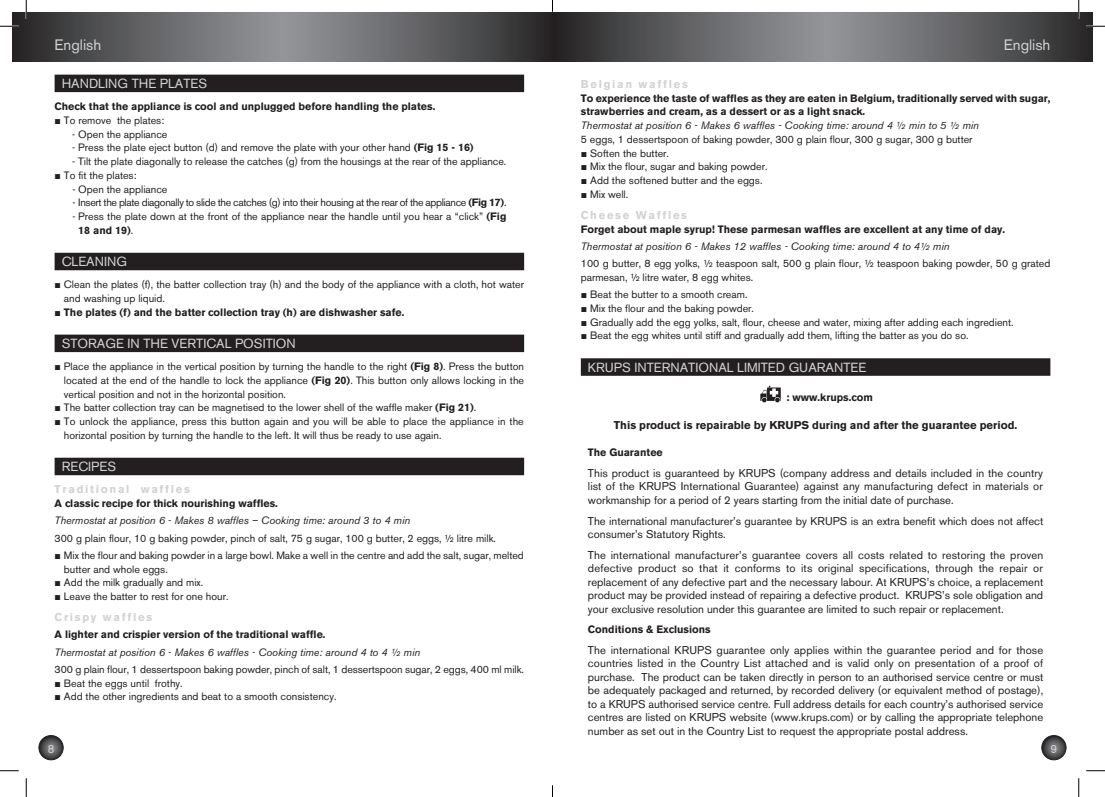
<style>
.page{position:relative;width:1105px;height:797px;background:#fff}
.page>*{position:absolute;margin:0;border:0;box-sizing:border-box;transform-origin:0 0}
.t1{font:15px "Akzidenz Grotesk BE";color:#d1d2d4}
.t2{font:13.12px "Akzidenz Grotesk BE";color:#d1d2d4}
.t3{font:11.88px "Akzidenz Grotesk BE";color:#d1d2d4;scale:.95 1}
.t4{font:11.25px/13.5px "Akzidenz Grotesk BE";color:#231f20;text-align:justify}
.t5{font:700 11.25px "Akzidenz Grotesk BE";color:#231f20}
.t6{font:700 11.25px "Akzidenz Grotesk BE";letter-spacing:.15em;color:#d1d2d4}
.t7{font:10.62px/13.8px "Akzidenz Grotesk BE";color:#231f20}
.t8{font:700 10.62px/13.8px "Akzidenz Grotesk BE";color:#231f20}
.t9{font:italic 10.62px "Akzidenz Grotesk BE";color:#231f20}
.t10{font:10.62px "Akzidenz Grotesk BE";letter-spacing:-.03em;color:#231f20}
.s1{font-family:"Arial"}
.s2{font-weight:700}
.s3{font-family:"Arial";font-weight:400}
</style>
<div class="page">
<svg style="left:39px;top:735px;width:24px;height:24px"></svg>
<div style="left:39px;top:735px;width:24px;height:25px;border:1px solid #231f20;border-radius:50%"></div>
<svg style="left:1042px;top:735px;width:24px;height:24px"></svg>
<div style="left:1041px;top:735px;width:25px;height:25px;border:1px solid #231f20;border-radius:50%"></div>
<svg style="left:12px;top:12px;width:540px;height:50px;background:#606163"></svg>
<svg style="left:552px;top:12px;width:541px;height:50px;background:#606163"></svg>
<div style="left:55px;top:75px;width:469px;height:17px;background:#231f20"></div>
<div style="left:55px;top:253px;width:469px;height:17px;background:#231f20"></div>
<div style="left:55px;top:334px;width:469px;height:18px;background:#231f20"></div>
<div style="left:55px;top:457px;width:469px;height:18px;background:#231f20"></div>
<div style="left:581px;top:358px;width:469px;height:18px;background:#231f20"></div>
<svg style="left:760px;top:386px;width:21px;height:16px"></svg>
<svg style="left:0;top:25px;width:19px;height:2px"></svg>
<svg style="left:1086px;top:25px;width:19px;height:2px"></svg>
<svg style="left:0;top:770px;width:19px;height:1px"></svg>
<svg style="left:1086px;top:770px;width:19px;height:1px"></svg>
<svg style="left:25px;top:0;width:2px;height:19px"></svg>
<svg style="left:25px;top:778px;width:2px;height:19px"></svg>
<svg style="left:1078px;top:0;width:1px;height:19px"></svg>
<svg style="left:1078px;top:778px;width:1px;height:19px"></svg>
<svg style="left:552px;top:785px;width:1px;height:12px"></svg>
<h1 class="t1" style="left:55px;top:36px;width:48px">English</h1>
<h1 class="t1" style="left:1004px;top:36px;width:48px">English</h1>
<p class="t2" style="left:62px;top:76px;width:147px">HANDLING THE PLATES</p>
<p class="t8" style="left:55px;top:100px;width:382px">Check that the appliance is cool and unplugged before handling the plates.</p>
<p class="t7" style="left:55px;top:113px;width:111px"><span class="s1">■</span> To remove the plates:</p>
<p class="t7" style="left:72px;top:127px;width:97px">- Open the appliance</p>
<p class="t7" style="left:72px;top:141px;width:403px">- Press the plate eject button (d) and remove the plate with your other hand <span class="s2">(Fig 15 - 16)</span></p>
<p class="t7" style="left:72px;top:155px;width:436px">- Tilt the plate diagonally to release the catches (g) from the housings at the rear of the appliance.</p>
<p class="t7" style="left:55px;top:168px;width:83px"><span class="s1">■</span> To fit the plates:</p>
<p class="t7" style="left:72px;top:182px;width:97px">- Open the appliance</p>
<p class="t10" style="left:72px;top:196px;width:436px">- Insert the plate diagonally to slide the catches (g) into their housing at the rear of the appliance <span class="s2">(Fig 17)</span>.</p>
<p class="t7" style="left:78px;top:210px;width:430px;text-indent:-6px">- Press the plate down at the front of the appliance near the handle until you hear a “click” <span class="s2">(Fig<br>18 and 19)</span>.</p>
<p class="t2" style="left:62px;top:254px;width:67px">CLEANING</p>
<p class="t7" style="left:64px;top:278px;width:462px;text-indent:-9px"><span class="s1">■</span> Clean the plates (f), the batter collection tray (h) and the body of the appliance with a cloth, hot water and washing up liquid.</p>
<p class="t8" style="left:55px;top:305px;width:351px"><span class="s3">■</span> The plates (f) and the batter collection tray (h) are dishwasher safe.</p>
<p class="t2" style="left:62px;top:335px;width:236px">STORAGE IN THE VERTICAL POSITION</p>
<p class="t7" style="left:64px;top:359px;width:462px;text-align:justify;text-indent:-9px"><span class="s1">■</span> Place the appliance in the vertical position by turning the handle to the right <span class="s2">(Fig 8)</span>. Press the button located at the end of the handle to lock the appliance <span class="s2">(Fig 20)</span>. This button only allows locking in the vertical position and not in the horizontal position.</p>
<p class="t7" style="left:55px;top:401px;width:423px"><span class="s1">■</span> The batter collection tray can be magnetised to the lower shell of the waffle maker <span class="s2">(Fig 21)</span>.</p>
<p class="t7" style="left:64px;top:414px;width:461px;text-indent:-9px"><span class="s1">■</span> To unlock the appliance, press this button again and you will be able to place the appliance in the horizontal position by turning the handle to the left. It will thus be ready to use again.</p>
<p class="t2" style="left:62px;top:459px;width:56px">RECIPES</p>
<p class="t6" style="left:55px;top:483px;width:137px">Traditional waffles</p>
<p class="t8" style="left:55px;top:496px;width:225px">A classic recipe for thick nourishing waffles.</p>
<p class="t9" style="left:55px;top:514px;width:357px">Thermostat at position 6 - Makes 8 waffles – Cooking time: around 3 to 4 min</p>
<p class="t7" style="left:55px;top:531px;width:443px">300 g plain flour, 10 g baking powder, pinch of salt, 75 g sugar, 100 g butter, 2 eggs, ½ litre milk.</p>
<p class="t7" style="left:64px;top:548px;width:461px;text-indent:-9px"><span class="s1">■</span> Mix the flour and baking powder in a large bowl. Make a well in the centre and add the salt, sugar, melted butter and whole eggs.</p>
<p class="t7" style="left:55px;top:576px;width:150px"><span class="s1">■</span> Add the milk gradually and mix.</p>
<p class="t7" style="left:55px;top:589px;width:175px"><span class="s1">■</span> Leave the batter to rest for one hour.</p>
<p class="t6" style="left:55px;top:610px;width:99px">Crispy waffles</p>
<p class="t8" style="left:55px;top:628px;width:272px">A lighter and crispier version of the traditional waffle.</p>
<p class="t9" style="left:55px;top:645px;width:367px">Thermostat at position 6 - Makes 6 waffles - Cooking time: around 4 to 4 ½ min</p>
<p class="t7" style="left:55px;top:662px;width:471px">300 g plain flour, 1 dessertspoon baking powder, pinch of salt, 1 dessertspoon sugar, 2 eggs, 400 ml milk.</p>
<p class="t7" style="left:55px;top:676px;width:130px"><span class="s1">■</span> Beat the eggs until frothy.</p>
<p class="t7" style="left:55px;top:690px;width:283px"><span class="s1">■</span> Add the other ingredients and beat to a smooth consistency.</p>
<p class="t6" style="left:581px;top:77px;width:109px">Belgian waffles</p>
<p class="t8" style="left:581px;top:91px;width:471px">To experience the taste of waffles as they are eaten in Belgium, traditionally served with sugar, strawberries and cream, as a dessert or as a light snack.</p>
<p class="t9" style="left:581px;top:119px;width:400px">Thermostat at position 6 - Makes 6 waffles - Cooking time: around 4 ½ min to 5 ½ min</p>
<p class="t7" style="left:581px;top:132px;width:393px">5 eggs, 1 dessertspoon of baking powder, 300 g plain flour, 300 g sugar, 300 g butter</p>
<p class="t7" style="left:581px;top:146px;width:90px"><span class="s1">■</span> Soften the butter.</p>
<p class="t7" style="left:581px;top:160px;width:188px"><span class="s1">■</span> Mix the flour, sugar and baking powder.</p>
<p class="t7" style="left:581px;top:174px;width:183px"><span class="s1">■</span> Add the softened butter and the eggs.</p>
<p class="t7" style="left:581px;top:187px;width:49px"><span class="s1">■</span> Mix well.</p>
<p class="t6" style="left:581px;top:208px;width:108px">Cheese Waffles</p>
<p class="t8" style="left:581px;top:222px;width:426px">Forget about maple syrup! These parmesan waffles are excellent at any time of day.</p>
<p class="t9" style="left:581px;top:240px;width:370px">Thermostat at position 6 - Makes 12 waffles - Cooking time: around 4 to 4½ min</p>
<p class="t7" style="left:581px;top:256px;width:471px">100 g butter, 8 egg yolks, ½ teaspoon salt, 500 g plain flour, ½ teaspoon baking powder, 50 g grated parmesan, ½ litre water, 8 egg whites.</p>
<p class="t7" style="left:581px;top:288px;width:168px"><span class="s1">■</span> Beat the butter to a smooth cream.</p>
<p class="t7" style="left:581px;top:301px;width:175px"><span class="s1">■</span> Mix the flour and the baking powder.</p>
<p class="t7" style="left:581px;top:315px;width:434px"><span class="s1">■</span> Gradually add the egg yolks, salt, flour, cheese and water, mixing after adding each ingredient.</p>
<p class="t7" style="left:581px;top:329px;width:389px"><span class="s1">■</span> Beat the egg whites until stiff and gradually add them, lifting the batter as you do so.</p>
<p class="t2" style="left:588px;top:359px;width:280px">KRUPS INTERNATIONAL LIMITED GUARANTEE</p>
<p class="t8" style="left:786px;top:390px;width:88px">: www.krups.com</p>
<p class="t5" style="left:614px;top:418px;width:405px">This product is repairable by KRUPS during and after the guarantee period.</p>
<p class="t8" style="left:588px;top:446px;width:76px">The Guarantee</p>
<p class="t4" style="left:588px;top:466px;width:457px">This product is guaranteed by KRUPS (company address and details included in the country list of the KRUPS International Guarantee) against any manufacturing defect in materials or workmanship for a period of 2 years starting from the initial date of purchase.</p>
<p class="t4" style="left:588px;top:514px;width:457px">The international manufacturer’s guarantee by KRUPS is an extra benefit which does not affect consumer’s Statutory Rights.</p>
<p class="t4" style="left:588px;top:548px;width:457px">The international manufacturer’s guarantee covers all costs related to restoring the proven defective product so that it conforms to its original specifications, through the repair or replacement of any defective part and the necessary labour. At KRUPS’s choice, a replacement product may be provided instead of repairing a defective product. KRUPS’s sole obligation and your exclusive resolution under this guarantee are limited to such repair or replacement.</p>
<p class="t8" style="left:588px;top:622px;width:124px">Conditions &amp; Exclusions</p>
<p class="t4" style="left:588px;top:643px;width:457px">The international KRUPS guarantee only applies within the guarantee period and for those countries listed in the Country List attached and is valid only on presentation of a proof of purchase. The product can be taken directly in person to an authorised service centre or must be adequately packaged and returned, by recorded delivery (or equivalent method of postage), to a KRUPS authorised service centre. Full address details for each country’s authorised service centres are listed on KRUPS website (www.krups.com) or by calling the appropriate telephone number as set out in the Country List to request the appropriate postal address.</p>
<p class="t3" style="left:48px;top:741px;width:8px">8</p>
<p class="t3" style="left:1051px;top:741px;width:8px">9</p>
</div>
